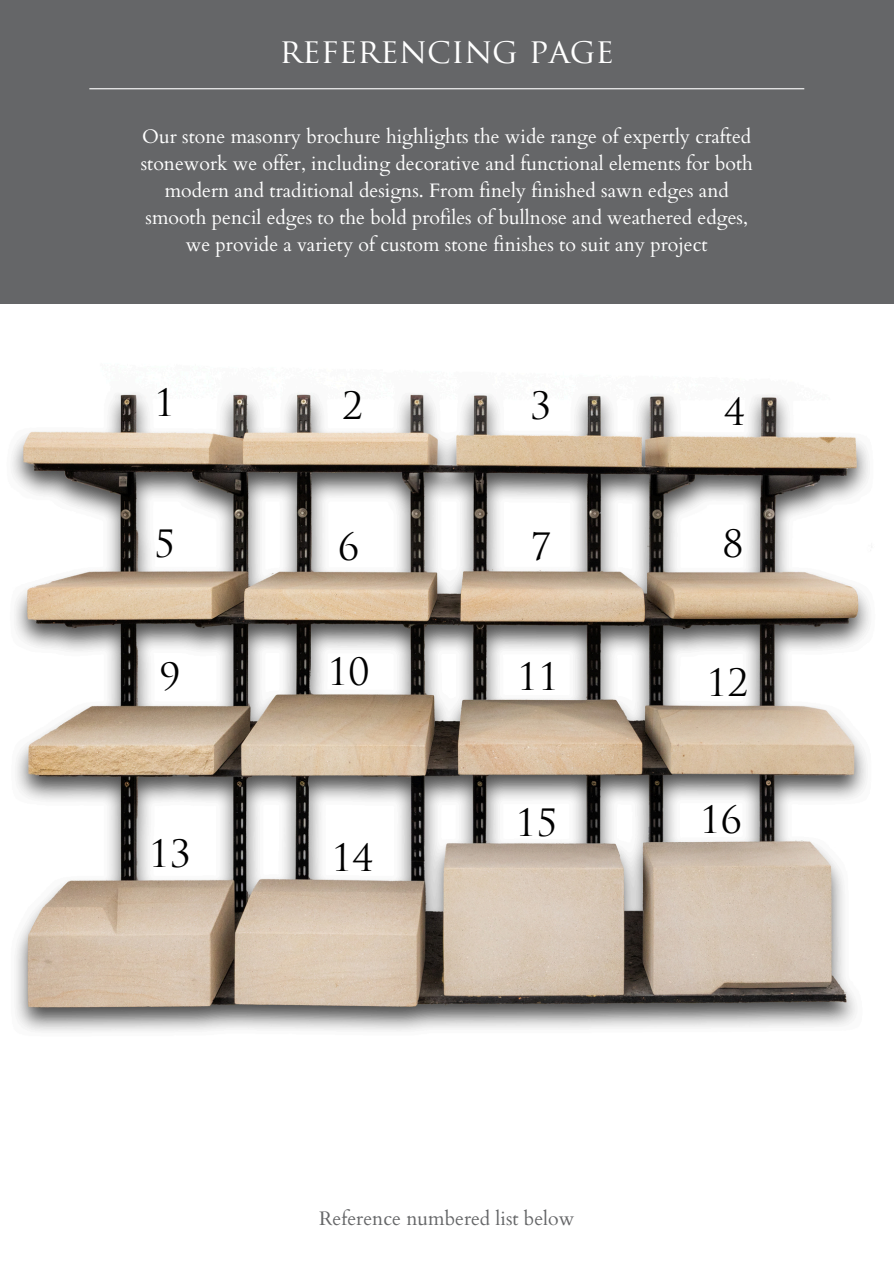
<style>
.page{position:relative;width:894px;height:1264px;background:#fff}
.page>*{position:absolute;margin:0;border:0;box-sizing:border-box;transform-origin:0 0}
.t1{font:36.75px "Trajan Pro";color:#000}
.t2{font:33.75px "Trajan Pro";color:#fff}
.t3{font:19.5px/27px "Cardo";color:#fff;text-align:center}
.t4{font:19.5px "Cardo";color:#656668}
</style>
<div class="page">
<img style="left:12px;top:392px;width:860px;height:640px">
<div style="left:0;top:0;width:893px;height:303px;background:#656668"></div>
<hr style="left:89px;top:88px;width:715px;height:1px;background:#fff">
<p class="t2" style="left:279px;top:37px;width:336px">REFERENCING PAGE</p>
<p class="t3" style="left:141px;top:123px;width:613px">Our stone masonry brochure highlights the wide range of expertly crafted stonework we offer, including decorative and functional elements for both modern and traditional designs. From finely finished sawn edges and smooth pencil edges to the bold profiles of bullnose and weathered edges, we provide a variety of custom stone finishes to suit any project</p>
<h1 class="t1" style="left:154px;top:388px;width:22px">1</h1>
<p class="t1" style="left:342px;top:391px;width:22px">2</p>
<p class="t1" style="left:530px;top:391px;width:22px">3</p>
<p class="t1" style="left:724px;top:398px;width:22px">4</p>
<p class="t1" style="left:154px;top:529px;width:22px">5</p>
<p class="t1" style="left:338px;top:532px;width:22px">6</p>
<p class="t1" style="left:530px;top:532px;width:22px">7</p>
<p class="t1" style="left:722px;top:529px;width:22px">8</p>
<p class="t1" style="left:160px;top:662px;width:22px">9</p>
<p class="t1" style="left:327px;top:657px;width:43px">10</p>
<p class="t1" style="left:517px;top:662px;width:43px">11</p>
<p class="t1" style="left:706px;top:668px;width:43px">12</p>
<p class="t1" style="left:149px;top:839px;width:43px">13</p>
<p class="t1" style="left:331px;top:843px;width:43px">14</p>
<p class="t1" style="left:515px;top:808px;width:43px">15</p>
<p class="t1" style="left:699px;top:805px;width:43px">16</p>
<p class="t4" style="left:319px;top:1205px;width:257px">Reference numbered list below</p>
</div>
